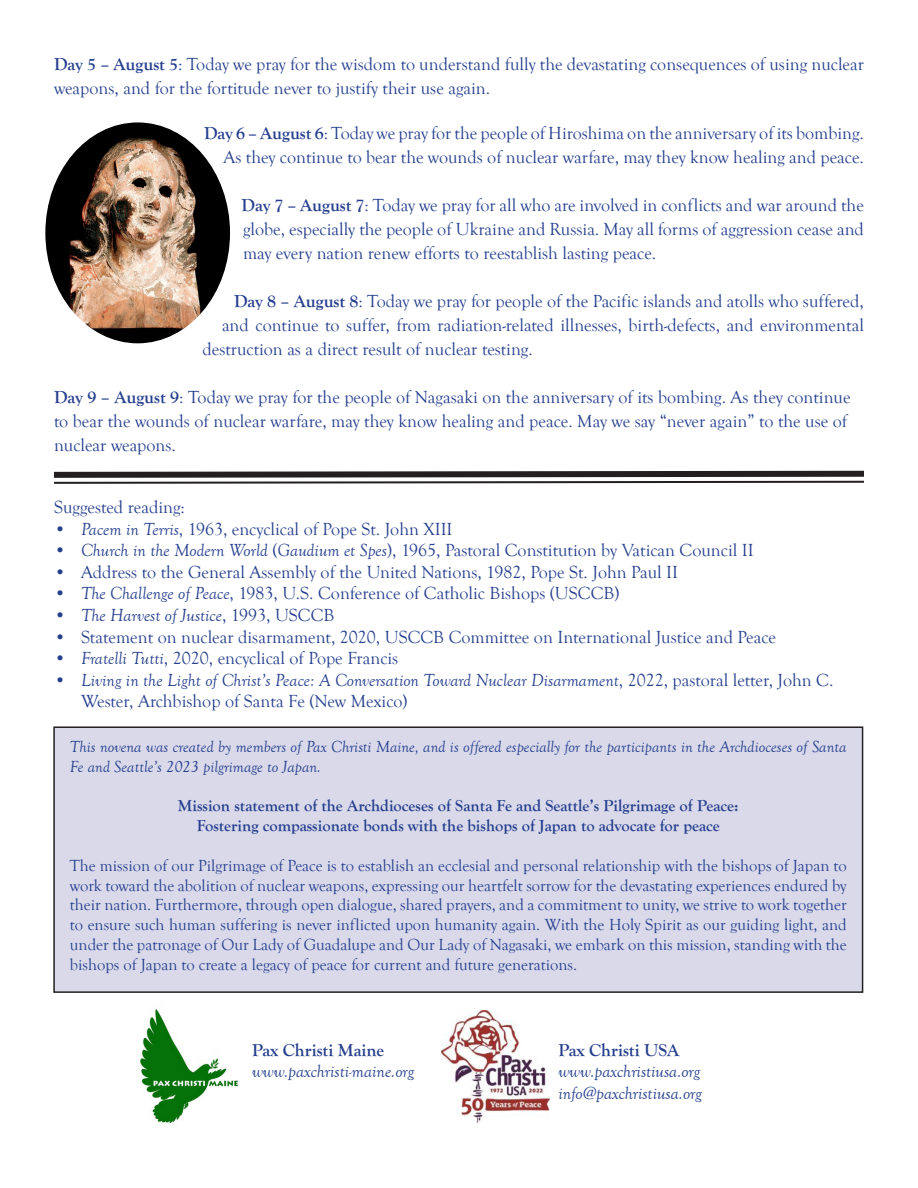
<style>
.page{position:relative;width:918px;height:1188px;background:#fff}
.page>*{position:absolute;margin:0;border:0;box-sizing:border-box;transform-origin:0 0}
.t1{font:18px/24px "Goudy Old Style T";color:#253f8e}
.t2{font:italic 18px/21.6px "Goudy Old Style T";color:#253f8e}
.t3{font:700 18px "Goudy Old Style T";color:#253f8e}
.t4{font:16.5px/19.8px "Goudy Old Style T";color:#253f8e;text-align:justify}
.t5{font:italic 16.5px/19.8px "Goudy Old Style T";color:#253f8e}
.t6{font:700 16.5px "Goudy Old Style T";color:#253f8e}
.s1{font-weight:700}
.s2{font-style:italic}
.s3{font-style:normal}
</style>
<div class="page">
<img style="left:45px;top:122px;width:185px;height:221px">
<div style="left:54px;top:727px;width:809px;height:265px;background:#d9d9ea"></div>
<div style="left:53px;top:726px;width:810px;height:267px;border:2px solid #231f20"></div>
<img style="left:140px;top:1009px;width:98px;height:115px">
<svg style="left:54px;top:470px;width:810px;height:14px"></svg>
<img style="left:442px;top:1011px;width:108px;height:112px">
<p class="t1" style="left:54px;top:53px;width:811px"><span class="s1">Day 5 – August 5</span>: Today we pray for the wisdom to understand fully the devastating consequences of using nuclear weapons, and for the fortitude never to justify their use again.</p>
<p class="t1" style="left:204px;top:121px;width:662px;text-align:right"><span class="s1">Day 6 – August 6</span>: Today we pray for the people of Hiroshima on the anniversary of its bombing.<br>As they continue to bear the wounds of nuclear warfare, may they know healing and peace.</p>
<p class="t1" style="left:242px;top:193px;width:624px;text-align:justify"><span class="s1">Day 7 – August 7</span>: Today we pray for all who are involved in conflicts and war around the globe, especially the people of Ukraine and Russia. May all forms of aggression cease and may every nation renew efforts to reestablish lasting peace.</p>
<p class="t1" style="left:234px;top:289px;width:631px"><span class="s1">Day 8 – August 8</span>: Today we pray for people of the Pacific islands and atolls who suffered,</p>
<p class="t1" style="left:222px;top:313px;width:643px">and continue to suffer, from radiation-related illnesses, birth-defects, and environmental</p>
<p class="t1" style="left:202px;top:337px;width:332px">destruction as a direct result of nuclear testing.</p>
<p class="t1" style="left:54px;top:385px;width:798px"><span class="s1">Day 9 – August 9</span>: Today we pray for the people of Nagasaki on the anniversary of its bombing. As they continue to bear the wounds of nuclear warfare, may they know healing and peace. May we say “never again” to the use of nuclear weapons.</p>
<p class="t1" style="left:54px;top:495px;width:132px">Suggested reading:</p>
<p class="t1" style="left:54px;top:517px;width:400px"><span class="s2">• Pacem in Terris</span>, 1963, encyclical of Pope St. John XIII</p>
<p class="t1" style="left:54px;top:539px;width:701px"><span class="s2">• Church in the Modern World</span> (<span class="s2">Gaudium et Spes</span>), 1965, Pastoral Constitution by Vatican Council II</p>
<p class="t1" style="left:54px;top:560px;width:626px">• Address to the General Assembly of the United Nations, 1982, Pope St. John Paul II</p>
<p class="t1" style="left:54px;top:582px;width:567px"><span class="s2">• The Challenge of Peace</span>, 1983, U.S. Conference of Catholic Bishops (USCCB)</p>
<p class="t2" style="left:54px;top:605px;width:282px">• The Harvest of Justice<span class="s3">, 1993, USCCB</span></p>
<p class="t1" style="left:54px;top:625px;width:724px">• Statement on nuclear disarmament, 2020, USCCB Committee on International Justice and Peace</p>
<p class="t1" style="left:54px;top:647px;width:346px"><span class="s2">• Fratelli Tutti</span>, 2020, encyclical of Pope Francis</p>
<p class="t2" style="left:81px;top:669px;width:754px;text-indent:-27px">• Living in the Light of Christ’s Peace: A Conversation Toward Nuclear Disarmament<span class="s3">, 2022, pastoral letter, John C.<br>Wester, Archbishop of Santa Fe (New Mexico)</span></p>
<p class="t5" style="left:70px;top:737px;width:778px">This novena was created by members of Pax Christi Maine, and is offered especially for the participants in the Archdioceses of Santa<br>Fe and Seattle’s 2023 pilgrimage to Japan.</p>
<p class="t6" style="left:178px;top:797px;width:562px">Mission statement of the Archdioceses of Santa Fe and Seattle’s Pilgrimage of Peace:</p>
<p class="t6" style="left:197px;top:817px;width:525px">Fostering compassionate bonds with the bishops of Japan to advocate for peace</p>
<p class="t4" style="left:70px;top:856px;width:778px">The mission of our Pilgrimage of Peace is to establish an ecclesial and personal relationship with the bishops of Japan to work toward the abolition of nuclear weapons, expressing our heartfelt sorrow for the devastating experiences endured by their nation. Furthermore, through open dialogue, shared prayers, and a commitment to unity, we strive to work together to ensure such human suffering is never inflicted upon humanity again. With the Holy Spirit as our guiding light, and under the patronage of Our Lady of Guadalupe and Our Lady of Nagasaki, we embark on this mission, standing with the bishops of Japan to create a legacy of peace for current and future generations.</p>
<p class="t3" style="left:252px;top:1040px;width:134px">Pax Christi Maine</p>
<p class="t2" style="left:252px;top:1061px;width:164px">www.paxchristi-maine.org</p>
<p class="t3" style="left:558px;top:1040px;width:123px">Pax Christi USA</p>
<p class="t2" style="left:558px;top:1061px;width:143px">www.paxchristiusa.org</p>
<p class="t2" style="left:558px;top:1083px;width:145px">info@paxchristiusa.org</p>
</div>
